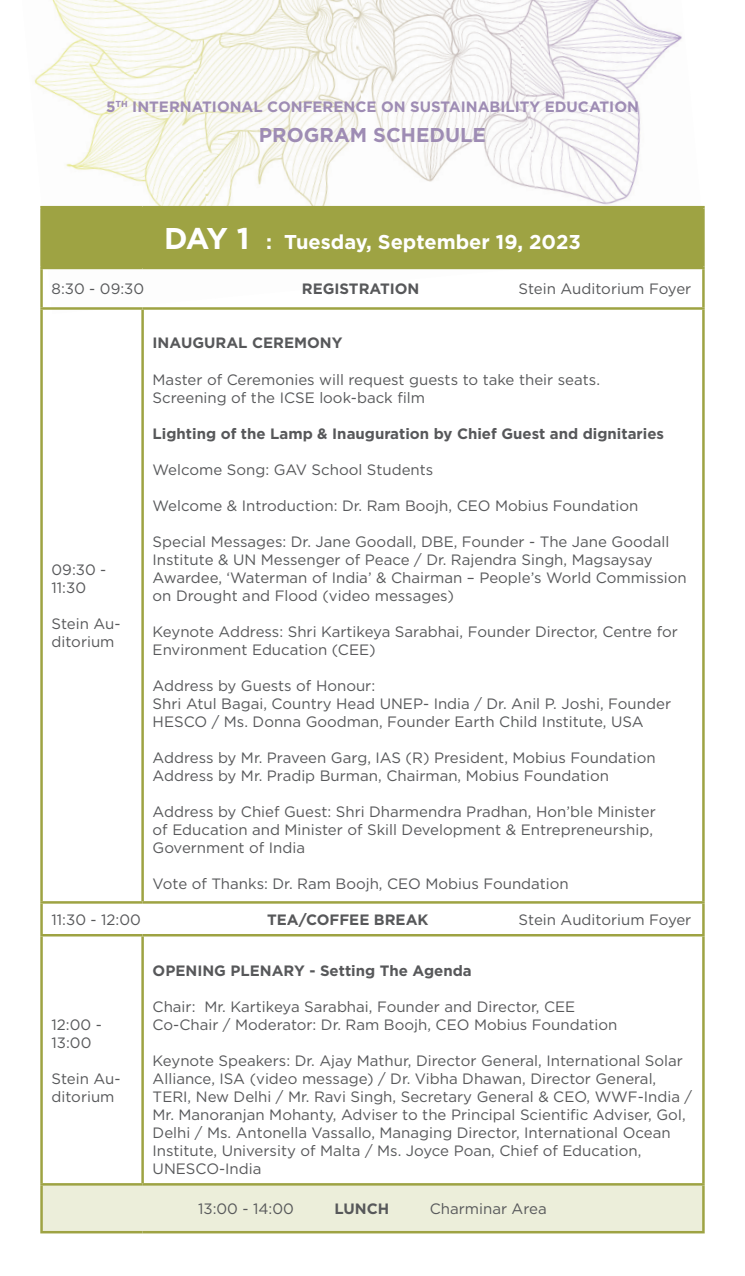
<style>
.page{position:relative;width:745px;height:1276px;background:#fff}
.page>*{position:absolute;margin:0;border:0;box-sizing:border-box;transform-origin:0 0}
.t1{font:700 20px "Gotham";color:#fff}
.t2{font:700 20px "Gotham";color:#9e8cb4}
.t3{font:15px/18px "Gotham";color:#57585a}
.t4{font:700 15px "Gotham";color:#57585a}
.t5{font:700 15px "Gotham";color:#9e8cb4}
.s1{font-size:30px}
</style>
<div class="page">
<img style="left:527px;top:0;width:155px;height:94px">
<img style="left:363px;top:0;width:164px;height:110px">
<img style="left:200px;top:0;width:163px;height:125px">
<img style="left:34px;top:0;width:166px;height:141px">
<img style="left:526px;top:94px;width:179px;height:173px">
<img style="left:375px;top:110px;width:167px;height:160px">
<img style="left:200px;top:125px;width:179px;height:145px">
<img style="left:41px;top:141px;width:174px;height:129px">
<div style="left:42px;top:207px;width:661px;height:61px;background:#9ea343"></div>
<div style="left:42px;top:1184px;width:661px;height:48px;background:#eceeda"></div>
<hr style="left:40px;top:206px;width:102px;height:2px;background:#9ea343">
<hr style="left:40px;top:208px;width:3px;height:59px;background:#9ea343">
<hr style="left:142px;top:206px;width:562px;height:2px;background:#9ea343">
<hr style="left:701px;top:208px;width:3px;height:59px;background:#9ea343">
<hr style="left:40px;top:267px;width:102px;height:2px;background:#9ea343">
<hr style="left:40px;top:269px;width:3px;height:38px;background:#9ea343">
<hr style="left:142px;top:267px;width:562px;height:2px;background:#9ea343">
<hr style="left:701px;top:269px;width:3px;height:38px;background:#9ea343">
<hr style="left:40px;top:307px;width:102px;height:3px;background:#9ea343">
<hr style="left:40px;top:310px;width:3px;height:591px;background:#9ea343">
<hr style="left:142px;top:307px;width:562px;height:3px;background:#9ea343">
<hr style="left:141px;top:310px;width:3px;height:591px;background:#9ea343">
<hr style="left:701px;top:310px;width:3px;height:591px;background:#9ea343">
<hr style="left:40px;top:901px;width:102px;height:2px;background:#9ea343">
<hr style="left:40px;top:903px;width:3px;height:31px;background:#9ea343">
<hr style="left:142px;top:901px;width:562px;height:2px;background:#9ea343">
<hr style="left:701px;top:903px;width:3px;height:31px;background:#9ea343">
<hr style="left:40px;top:934px;width:102px;height:2px;background:#9ea343">
<hr style="left:40px;top:936px;width:3px;height:247px;background:#9ea343">
<hr style="left:142px;top:934px;width:562px;height:2px;background:#9ea343">
<hr style="left:141px;top:936px;width:3px;height:247px;background:#9ea343">
<hr style="left:701px;top:936px;width:3px;height:247px;background:#9ea343">
<hr style="left:40px;top:1183px;width:102px;height:2px;background:#9ea343">
<hr style="left:40px;top:1185px;width:3px;height:46px;background:#9ea343">
<hr style="left:142px;top:1183px;width:562px;height:2px;background:#9ea343">
<hr style="left:701px;top:1185px;width:3px;height:46px;background:#9ea343">
<hr style="left:40px;top:1231px;width:102px;height:2px;background:#9ea343">
<hr style="left:142px;top:1231px;width:562px;height:2px;background:#9ea343">
<p class="t5" style="left:106px;top:98px;width:534px">5<sup>TH</sup> INTERNATIONAL CONFERENCE ON SUSTAINABILITY EDUCATION</p>
<h1 class="t2" style="left:259px;top:124px;width:228px">PROGRAM SCHEDULE</h1>
<h1 class="t1" style="left:164px;top:230px;width:418px"><span class="s1">DAY 1</span> : Tuesday, September 19, 2023</h1>
<p class="t3" style="left:52px;top:280px;width:94px">8:30 - 09:30</p>
<p class="t4" style="left:301px;top:280px;width:119px">REGISTRATION</p>
<p class="t3" style="left:518px;top:280px;width:174px">Stein Auditorium Foyer</p>
<p class="t3" style="left:52px;top:561px;width:56px">09:30 -<br>11:30</p>
<p class="t3" style="left:52px;top:615px;width:70px">Stein Au&shy;ditorium</p>
<p class="t4" style="left:152px;top:334px;width:191px">INAUGURAL CEREMONY</p>
<p class="t3" style="left:152px;top:370px;width:448px">Master of Ceremonies will request guests to take their seats.<br>Screening of the ICSE look-back film</p>
<p class="t4" style="left:152px;top:424px;width:512px">Lighting of the Lamp &amp; Inauguration by Chief Guest and dignitaries</p>
<p class="t3" style="left:152px;top:460px;width:282px">Welcome Song: GAV School Students</p>
<p class="t3" style="left:152px;top:496px;width:487px">Welcome &amp; Introduction: Dr. Ram Boojh, CEO Mobius Foundation</p>
<p class="t3" style="left:152px;top:532px;width:535px">Special Messages: Dr. Jane Goodall, DBE, Founder - The Jane Goodall Institute &amp; UN Messenger of Peace / Dr. Rajendra Singh, Magsaysay Awardee, ‘Waterman of India’ &amp; Chairman – People’s World Commission on Drought and Flood (video messages)</p>
<p class="t3" style="left:152px;top:622px;width:526px">Keynote Address: Shri Kartikeya Sarabhai, Founder Director, Centre for<br>Environment Education (CEE)</p>
<p class="t3" style="left:152px;top:676px;width:519px">Address by Guests of Honour:<br>Shri Atul Bagai, Country Head UNEP- India / Dr. Anil P. Joshi, Founder<br>HESCO / Ms. Donna Goodman, Founder Earth Child Institute, USA</p>
<p class="t3" style="left:152px;top:748px;width:504px">Address by Mr. Praveen Garg, IAS (R) President, Mobius Foundation<br>Address by Mr. Pradip Burman, Chairman, Mobius Foundation</p>
<p class="t3" style="left:152px;top:802px;width:504px">Address by Chief Guest: Shri Dharmendra Pradhan, Hon’ble Minister of Education and Minister of Skill Development &amp; Entrepreneurship,<br>Government of India</p>
<p class="t3" style="left:152px;top:874px;width:417px">Vote of Thanks: Dr. Ram Boojh, CEO Mobius Foundation</p>
<p class="t3" style="left:52px;top:910px;width:91px">11:30 - 12:00</p>
<p class="t4" style="left:267px;top:911px;width:163px">TEA/COFFEE BREAK</p>
<p class="t3" style="left:518px;top:910px;width:174px">Stein Auditorium Foyer</p>
<p class="t3" style="left:52px;top:1015px;width:52px">12:00 -<br>13:00</p>
<p class="t3" style="left:52px;top:1069px;width:70px">Stein Au&shy;ditorium</p>
<p class="t4" style="left:152px;top:961px;width:320px">OPENING PLENARY - Setting The Agenda</p>
<p class="t3" style="left:152px;top:997px;width:466px">Chair: Mr. Kartikeya Sarabhai, Founder and Director, CEE<br>Co-Chair / Moderator: Dr. Ram Boojh, CEO Mobius Foundation</p>
<p class="t3" style="left:152px;top:1051px;width:541px">Keynote Speakers: Dr. Ajay Mathur, Director General, International Solar Alliance, ISA (video message) / Dr. Vibha Dhawan, Director General, TERI, New Delhi / Mr. Ravi Singh, Secretary General &amp; CEO, WWF-India / Mr. Manoranjan Mohanty, Adviser to the Principal Scientific Adviser, GoI, Delhi / Ms. Antonella Vassallo, Managing Director, International Ocean Institute, University of Malta / Ms. Joyce Poan, Chief of Education, UNESCO-India</p>
<p class="t3" style="left:198px;top:1199px;width:97px">13:00 - 14:00</p>
<p class="t4" style="left:334px;top:1200px;width:56px">LUNCH</p>
<p class="t3" style="left:429px;top:1199px;width:118px">Charminar Area</p>
</div>
